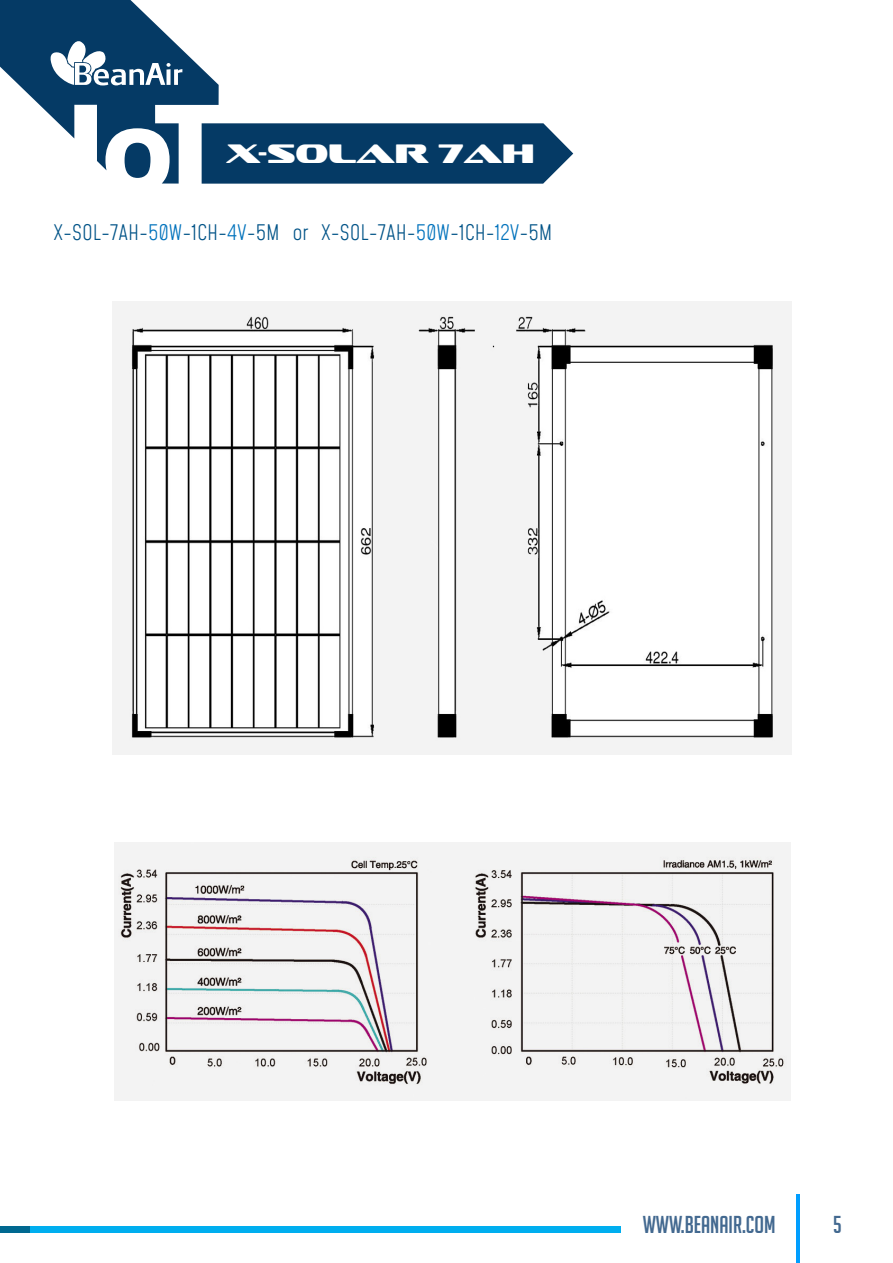
<style>
.page{position:relative;width:893px;height:1263px;background:#fff}
.page>*{position:absolute;margin:0;border:0;box-sizing:border-box;transform-origin:0 0}
.t1{font:27px "Sofachrome Rg";color:#fff}
.t2{font:23.85px "Big Noodle Titling";color:#436990}
.t3{font:300 21px "Mohave";color:#005387}
.s1{color:#0072bc}
</style>
<div class="page">
<hr style="left:797px;top:1194px;width:3px;height:69px;background:#009eff">
<svg style="left:0;top:0;width:573px;height:184px"></svg>
<div style="left:30px;top:1226px;width:591px;height:7px;background:#00aeef"></div>
<div style="left:0;top:1226px;width:30px;height:7px;background:#006890"></div>
<img style="left:114px;top:842px;width:676px;height:258px">
<img style="left:112px;top:302px;width:679px;height:452px">
<p class="t1" style="left:226px;top:137px;width:310px">X-SOLAR 7AH</p>
<p class="t3" style="left:53px;top:220px;width:500px">X-SOL-7AH-<span class="s1">50W</span>-1CH-<span class="s1">4V</span>-5M or X-SOL-7AH-<span class="s1">50W</span>-1CH-<span class="s1">12V</span>-5M</p>
<p class="t2" style="left:643px;top:1211px;width:134px">WWW.BEANAIR.COM</p>
<p class="t2" style="left:833px;top:1211px;width:10px">5</p>
</div>
